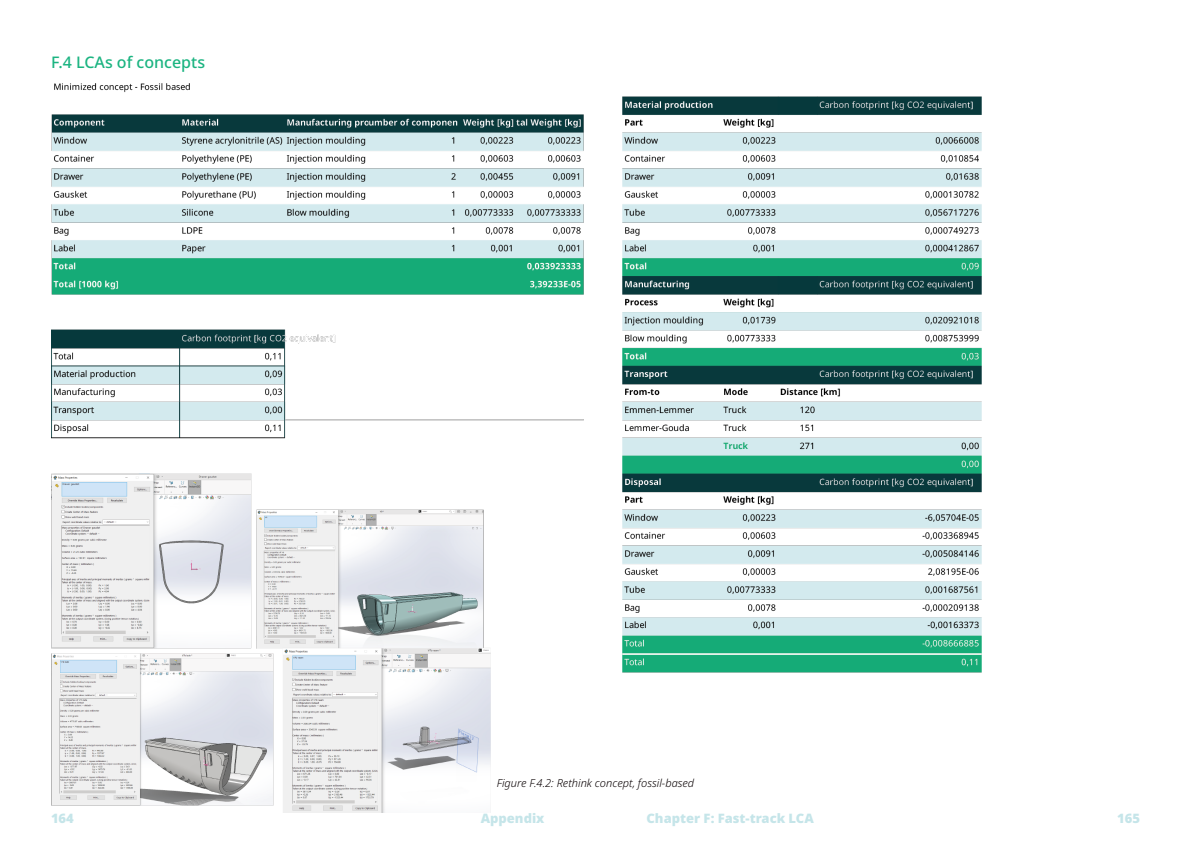
<style>
.page{position:relative;width:1191px;height:842px;background:#fff}
.page>*{position:absolute;margin:0;border:0;box-sizing:border-box;transform-origin:0 0}
.Kop_1{font:500 16px "Noto Sans";color:#1bb481}
.t1{font:900 13px "Noto Sans";color:#c5e5e9}
.Figuur_titels{font:italic 300 11px "Noto Sans";color:#090003}
</style>
<div class="page">
<img style="left:51px;top:83px;width:930px;height:730px">
<p class="Kop_1" style="left:51px;top:53px;width:155px">F.4 LCAs of concepts</p>
<p class="Figuur_titels" style="left:497px;top:775px;width:199px">Figure F.4.2: Rethink concept, fossil-based</p>
<p class="t1" style="left:51px;top:811px;width:24px">164</p>
<p class="t1" style="left:481px;top:811px;width:65px">Appendix</p>
<p class="t1" style="left:646px;top:811px;width:169px">Chapter F: Fast-track LCA</p>
<p class="t1" style="left:1117px;top:811px;width:24px">165</p>
</div>
